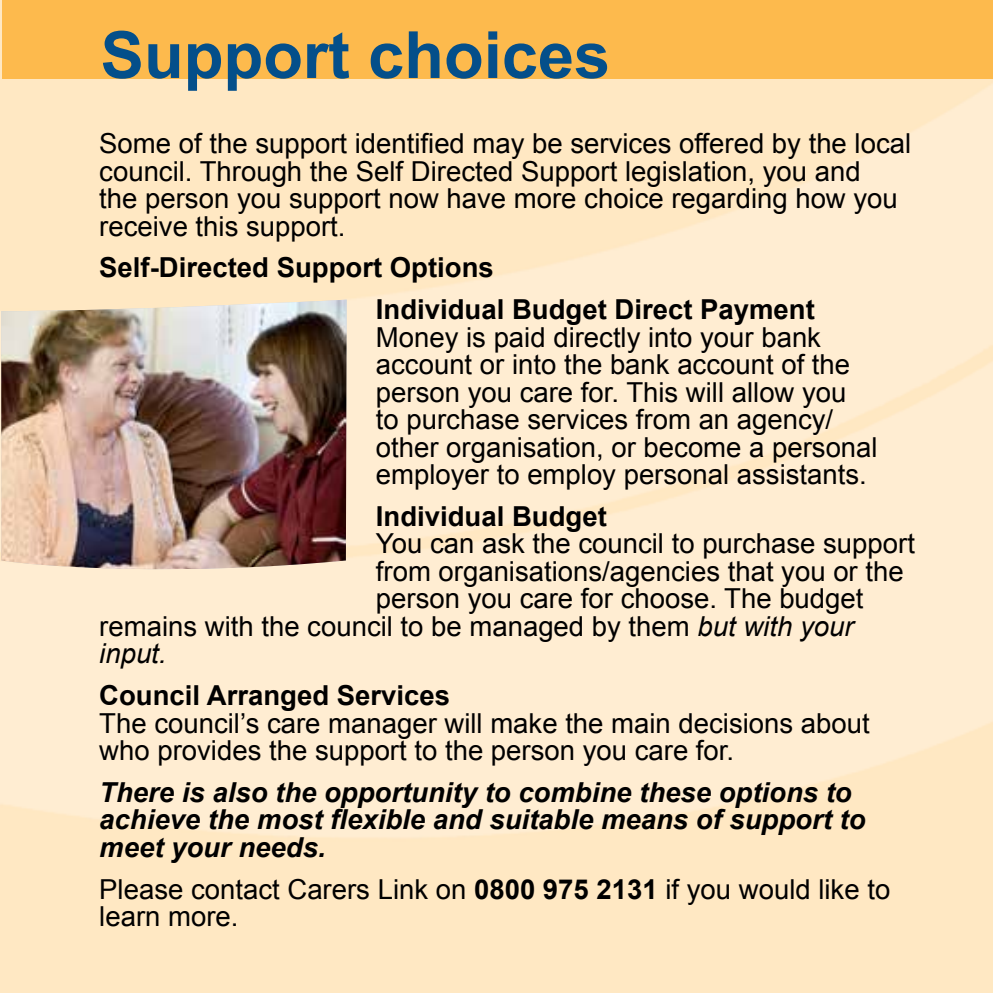
<style>
.page{position:relative;width:993px;height:993px;background:#fff}
.page>*{position:absolute;margin:0;border:0;box-sizing:border-box;transform-origin:0 0}
.t1{font:700 65px "Arial";color:#044f8a}
.t2{font:27.5px/27.5px "Arial";color:#000}
.t3{font:italic 700 27.5px/27.5px "Arial";color:#000}
.t4{font:700 27.5px/41.8px "Arial";color:#000}
.t5{font:italic 27.5px "Arial";color:#000}
.s1{font-style:italic}
.s2{font-weight:700}
</style>
<div class="page">
<img style="left:0;top:0;width:992px;height:992px">
<img style="left:0;top:559px;width:1px;height:242px">
<div style="left:2px;top:0;width:990px;height:78px;background:#fdba4d"></div>
<img style="left:1px;top:299px;width:345px;height:272px">
<h1 class="t1" style="left:100px;top:12px;width:511px">Support choices</h1>
<p class="t2" style="left:99px;top:130px;width:813px">Some of the support identified may be services offered by the local council. Through the Self Directed Support legislation, you and<br>the person you support now have more choice regarding how you receive this support.</p>
<p class="t4" style="left:376px;top:247px;width:440px;text-indent:-276px">Self-Directed Support Options<br>Individual Budget Direct Payment</p>
<p class="t2" style="left:376px;top:323px;width:503px">Money is paid directly into your bank account or into the bank account of the person you care for. This will allow you<br>to purchase services from an agency/ other organisation, or become a personal employer to employ personal assistants.</p>
<p class="t4" style="left:376px;top:496px;width:232px">Individual Budget</p>
<p class="t2" style="left:376px;top:530px;width:540px">You can ask the council to purchase support</p>
<p class="t2" style="left:376px;top:557px;width:529px">from organisations/agencies that you or the</p>
<p class="t2" style="left:376px;top:585px;width:489px">person you care for choose. The budget</p>
<p class="t2" style="left:99px;top:612px;width:755px">remains with the council to be managed by them <span class="s1">but with your</span></p>
<p class="t5" style="left:99px;top:635px;width:69px">input.</p>
<p class="t4" style="left:99px;top:675px;width:352px">Council Arranged Services</p>
<p class="t2" style="left:99px;top:709px;width:771px">The council’s care manager will make the main decisions about who provides the support to the person you care for.</p>
<p class="t3" style="left:99px;top:779px;width:767px">There is also the opportunity to combine these options to achieve the most flexible and suitable means of support to meet your needs.</p>
<p class="t2" style="left:99px;top:875px;width:792px">Please contact Carers Link on <span class="s2">0800 975 2131</span> if you would like to learn more.</p>
</div>
